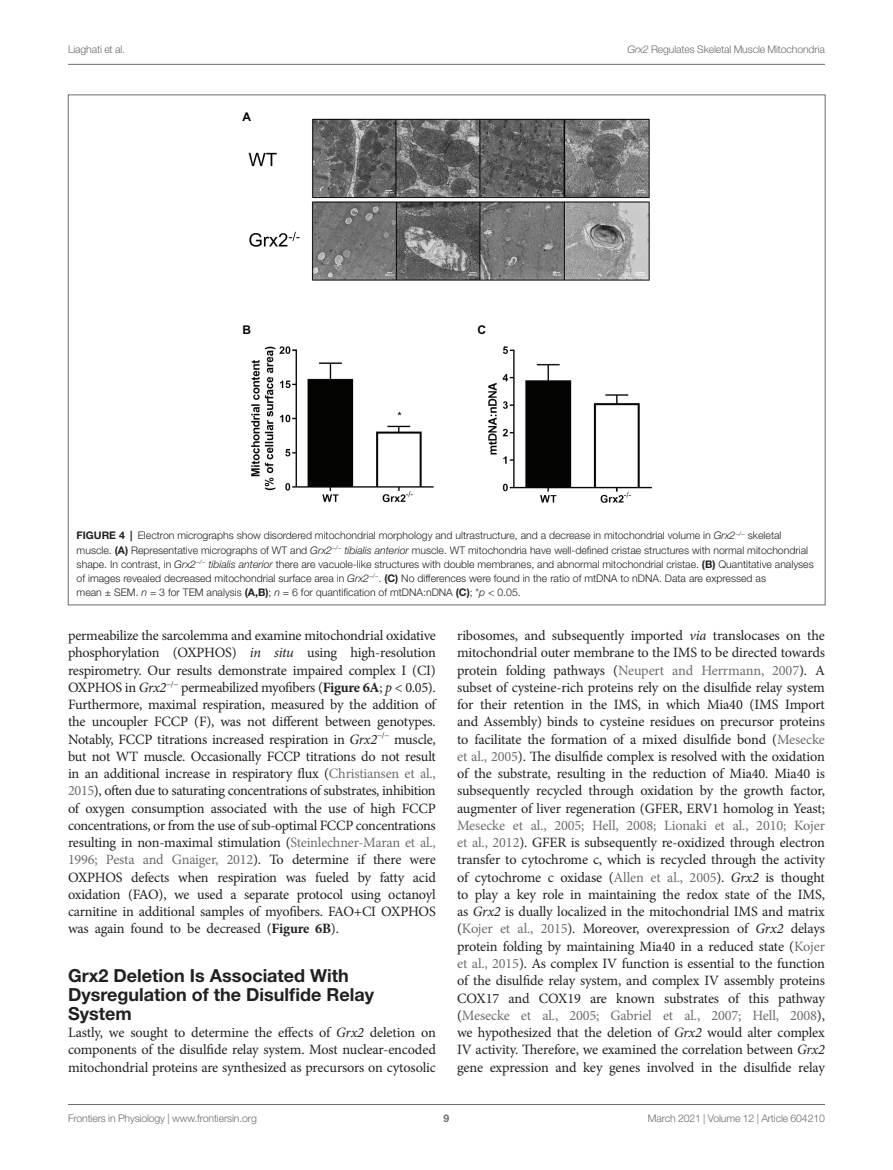
<style>
.page{position:relative;width:893px;height:1170px;background:#fff}
.page>*{position:absolute;margin:0;border:0;box-sizing:border-box;transform-origin:0 0}
.HEAD_2{font:700 18px/18.8px "Helvetica Neue LT Std";color:#231f20}
.TEXT_FLUSH{font:14.25px/17.2px "Minion Pro";letter-spacing:-.015em;color:#231f20;text-align:justify}
.t1{font:700 12px "Arial";color:#040503}
.FIG_LEG{font:300 10.5px/14.2px "Helvetica Neue LT Std";color:#231f20}
.t2{font:300 10.5px "Helvetica Neue LT Std";letter-spacing:-.015em;color:#6c6d70}
.t3{font:700 10.5px "Helvetica Neue LT Std";color:#6c6d70}
.s1{font-style:italic}
.s2{font-weight:700}
.s3{color:#6c6d70}
</style>
<div class="page">
<hr style="left:68px;top:64px;width:757px;height:1px;background:#6c6d70">
<hr style="left:68px;top:1104px;width:757px;height:1px;background:#6c6d70">
<img style="left:248px;top:118px;width:404px;height:385px">
<p class="t2" style="left:68px;top:42px;width:59px">Liaghati et al.</p>
<p class="t2" style="left:627px;top:42px;width:199px"><span class="s1">Grx2</span> Regulates Skeletal Muscle Mitochondria</p>
<p class="t1" style="left:242px;top:109px;width:10px">A</p>
<p class="t1" style="left:242px;top:321px;width:10px">B</p>
<p class="t1" style="left:478px;top:321px;width:10px">C</p>
<p class="FIG_LEG" style="left:77px;top:528px;width:739px"><span class="s2">FIGURE 4 |</span> Electron micrographs show disordered mitochondrial morphology and ultrastructure, and a decrease in mitochondrial volume in <span class="s1">Grx2</span><sup>−/−</sup> skeletal muscle. <span class="s2">(A)</span> Representative micrographs of WT and <span class="s1">Grx2</span><sup>−/−</sup> <span class="s1">tibialis anterior</span> muscle. WT mitochondria have well-defined cristae structures with normal mitochondrial shape. In contrast, in <span class="s1">Grx2</span><sup>−/−</sup> <span class="s1">tibialis anterior</span> there are vacuole-like structures with double membranes, and abnormal mitochondrial cristae. <span class="s2">(B)</span> Quantitative analyses of images revealed decreased mitochondrial surface area in <span class="s1">Grx2</span><sup>−/−</sup>. <span class="s2">(C)</span> No differences were found in the ratio of mtDNA to nDNA. Data are expressed as<br>mean ± SEM. <span class="s1">n</span> = 3 for TEM analysis <span class="s2">(A,B)</span>; <span class="s1">n</span> = 6 for quantification of mtDNA:nDNA <span class="s2">(C)</span>; *<span class="s1">p</span> &lt; 0.05.</p>
<p class="TEXT_FLUSH" style="left:68px;top:627px;width:369px">permeabilize the sarcolemma and examine mitochondrial oxidative phosphorylation (OXPHOS) <span class="s1">in situ</span> using high-resolution respirometry. Our results demonstrate impaired complex I (CI)<br>OXPHOS in <span class="s1">Grx2</span><sup>−/−</sup> permeabilized myofibers (<span class="s2">Figure 6A</span>; <span class="s1">p</span> &lt; 0.05).<br>Furthermore, maximal respiration, measured by the addition of the uncoupler FCCP (F), was not different between genotypes.<br>Notably, FCCP titrations increased respiration in <span class="s1">Grx2</span><sup>−/−</sup> muscle, but not WT muscle. Occasionally FCCP titrations do not result in an additional increase in respiratory flux (<span class="s3">Christiansen et al., 2015</span>), often due to saturating concentrations of substrates, inhibition of oxygen consumption associated with the use of high FCCP concentrations, or from the use of sub-optimal FCCP concentrations resulting in non-maximal stimulation (<span class="s3">Steinlechner-Maran et al., 1996; Pesta and Gnaiger, 2012</span>). To determine if there were OXPHOS defects when respiration was fueled by fatty acid oxidation (FAO), we used a separate protocol using octanoyl carnitine in additional samples of myofibers. FAO+CI OXPHOS was again found to be decreased (<span class="s2">Figure 6B</span>).</p>
<p class="HEAD_2" style="left:68px;top:965px;width:307px">Grx2 Deletion Is Associated With<br>Dysregulation of the Disulfide Relay<br>System</p>
<p class="TEXT_FLUSH" style="left:68px;top:1023px;width:369px">Lastly, we sought to determine the effects of <span class="s1">Grx2</span> deletion on components of the disulfide relay system. Most nuclear-encoded mitochondrial proteins are synthesized as precursors on cytosolic</p>
<p class="TEXT_FLUSH" style="left:457px;top:627px;width:369px">ribosomes, and subsequently imported <span class="s1">via</span> translocases on the mitochondrial outer membrane to the IMS to be directed towards protein folding pathways (<span class="s3">Neupert and Herrmann, 2007</span>). A subset of cysteine-rich proteins rely on the disulfide relay system for their retention in the IMS, in which Mia40 (IMS Import and Assembly) binds to cysteine residues on precursor proteins to facilitate the formation of a mixed disulfide bond (<span class="s3">Mesecke et al., 2005</span>). The disulfide complex is resolved with the oxidation of the substrate, resulting in the reduction of Mia40. Mia40 is subsequently recycled through oxidation by the growth factor, augmenter of liver regeneration (GFER, ERV1 homolog in Yeast; <span class="s3">Mesecke et al., 2005; Hell, 2008; Lionaki et al., 2010; Kojer et al., 2012</span>). GFER is subsequently re-oxidized through electron transfer to cytochrome c, which is recycled through the activity of cytochrome c oxidase (<span class="s3">Allen et al., 2005</span>). <span class="s1">Grx2</span> is thought to play a key role in maintaining the redox state of the IMS, as <span class="s1">Grx2</span> is dually localized in the mitochondrial IMS and matrix (<span class="s3">Kojer et al., 2015</span>). Moreover, overexpression of <span class="s1">Grx2</span> delays protein folding by maintaining Mia40 in a reduced state (<span class="s3">Kojer et al., 2015</span>). As complex IV function is essential to the function of the disulfide relay system, and complex IV assembly proteins COX17 and COX19 are known substrates of this pathway (<span class="s3">Mesecke et al., 2005; Gabriel et al., 2007; Hell, 2008</span>), we hypothesized that the deletion of <span class="s1">Grx2</span> would alter complex IV activity. Therefore, we examined the correlation between <span class="s1">Grx2 </span>gene expression and key genes involved in the disulfide relay</p>
<p class="t2" style="left:68px;top:1111px;width:190px">Frontiers in Physiology | www.frontiersin.org</p>
<p class="t3" style="left:444px;top:1111px;width:7px">9</p>
<p class="t2" style="left:648px;top:1111px;width:178px">March 2021 | Volume 12 | Article 604210</p>
</div>
